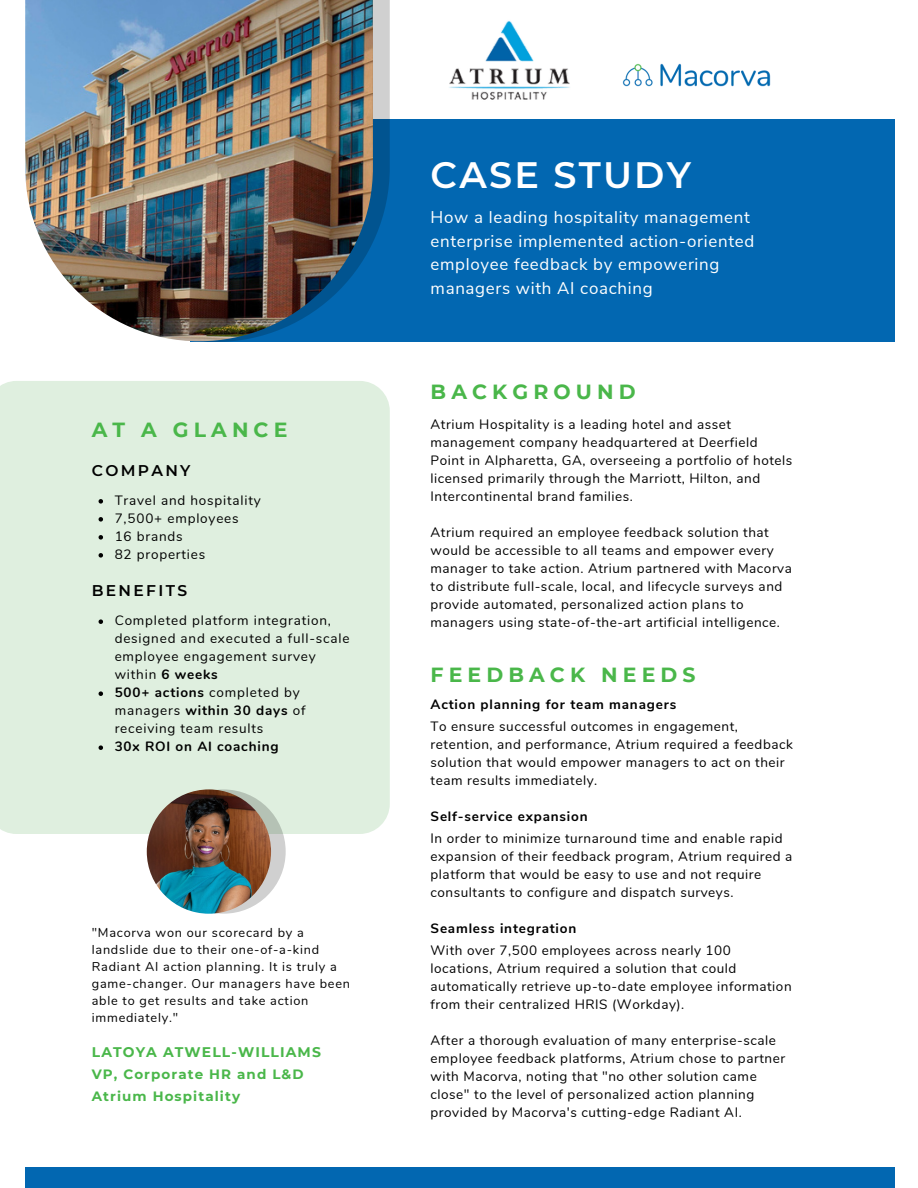
<style>
.page{position:relative;width:918px;height:1188px;background:#fff}
.page>*{position:absolute;margin:0;border:0;box-sizing:border-box;transform-origin:0 0}
.t1{font:600 36.75px "Montserrat";letter-spacing:.06em;color:#fff}
.t2{font:700 20.4px "Montserrat";letter-spacing:.25em;color:#4ab74a}
.t3{font:16.95px/23.7px "Nunito Sans";letter-spacing:.04em;color:#fff}
.t4{font:600 15.45px "Montserrat";letter-spacing:.15em;color:#000}
.t5{font:700 13.95px "Montserrat";letter-spacing:.08em;color:#4ab74a}
.t6{font:13.5px/18px "Nunito";letter-spacing:.04em;color:#000}
.t7{font:13.5px/18px "Nunito";letter-spacing:.06em;color:#000}
.t8{font:700 13.5px "Nunito Sans";letter-spacing:.06em;color:#000}
.t9{font:700 13.5px "Montserrat";letter-spacing:.08em;color:#4ab74a}
.t10{font:700 13.5px "Nunito";letter-spacing:.06em;color:#000}
.t11{font:12.75px/17px "Nunito";letter-spacing:.06em;color:#000}
.s1{font-weight:700}
</style>
<div class="page">
<div style="left:190px;top:119px;width:705px;height:222px;background:#0267b1"></div>
<svg style="left:190px;top:0;width:200px;height:342px"></svg>
<img style="left:25px;top:0;width:348px;height:341px">
<div style="left:0;top:381px;width:390px;height:453px;background:#dfefdf"></div>
<div style="left:25px;top:1167px;width:870px;height:21px;background:#0267b1"></div>
<svg style="left:161px;top:789px;width:125px;height:125px;background:#c7ccc7"></svg>
<img style="left:147px;top:789px;width:124px;height:125px;border-radius:50%">
<img style="left:622px;top:63px;width:149px;height:24px">
<img style="left:449px;top:20px;width:121px;height:80px">
<svg style="left:99px;top:619px;width:4px;height:5px"></svg>
<svg style="left:99px;top:691px;width:4px;height:5px"></svg>
<svg style="left:99px;top:745px;width:4px;height:5px"></svg>
<svg style="left:99px;top:499px;width:4px;height:5px"></svg>
<svg style="left:99px;top:517px;width:4px;height:5px"></svg>
<svg style="left:99px;top:535px;width:4px;height:5px"></svg>
<svg style="left:99px;top:553px;width:4px;height:5px"></svg>
<p class="t2" style="left:92px;top:417px;width:197px">AT A GLANCE</p>
<p class="t4" style="left:92px;top:461px;width:100px">COMPANY</p>
<p class="t7" style="left:115px;top:491px;width:148px">Travel and hospitality</p>
<p class="t7" style="left:115px;top:509px;width:125px">7,500+ employees</p>
<p class="t7" style="left:115px;top:527px;width:69px">16 brands</p>
<p class="t7" style="left:115px;top:545px;width:92px">82 properties</p>
<p class="t4" style="left:92px;top:581px;width:97px">BENEFITS</p>
<p class="t7" style="left:115px;top:612px;width:236px">Completed platform integration, designed and executed a full-scale employee engagement survey within <span class="s1">6 weeks</span></p>
<p class="t7" style="left:115px;top:684px;width:192px"><span class="s1">500+ actions</span> completed by managers <span class="s1">within 30 days</span> of receiving team results</p>
<p class="t10" style="left:115px;top:737px;width:165px">30x ROI on AI coaching</p>
<p class="t11" style="left:92px;top:924px;width:260px">"Macorva won our scorecard by a landslide due to their one-of-a-kind<br>Radiant AI action planning. It is truly a game-changer. Our managers have been able to get results and take action immediately."</p>
<p class="t5" style="left:92px;top:1044px;width:231px">LATOYA ATWELL-WILLIAMS</p>
<p class="t9" style="left:92px;top:1066px;width:213px">VP, Corporate HR and L&amp;D</p>
<p class="t9" style="left:92px;top:1087px;width:150px">Atrium Hospitality</p>
<p class="t1" style="left:431px;top:153px;width:262px">CASE STUDY</p>
<p class="t3" style="left:431px;top:206px;width:325px">How a leading hospitality management enterprise implemented action-oriented employee feedback by empowering managers with AI coaching</p>
<p class="t2" style="left:431px;top:380px;width:207px">BACKGROUND</p>
<p class="t6" style="left:431px;top:416px;width:363px">Atrium Hospitality is a leading hotel and asset management company headquartered at Deerfield Point in Alpharetta, GA, overseeing a portfolio of hotels licensed primarily through the Marriott, Hilton, and Intercontinental brand families.</p>
<p class="t6" style="left:431px;top:524px;width:363px">Atrium required an employee feedback solution that would be accessible to all teams and empower every manager to take action. Atrium partnered with Macorva to distribute full-scale, local, and lifecycle surveys and provide automated, personalized action plans to managers using state-of-the-art artificial intelligence.</p>
<p class="t2" style="left:431px;top:662px;width:266px">FEEDBACK NEEDS</p>
<p class="t8" style="left:431px;top:696px;width:247px">Action planning for team managers</p>
<p class="t6" style="left:431px;top:718px;width:364px">To ensure successful outcomes in engagement, retention, and performance, Atrium required a feedback solution that would empower managers to act on their team results immediately.</p>
<p class="t8" style="left:431px;top:807px;width:159px">Self-service expansion</p>
<p class="t6" style="left:431px;top:829px;width:363px">In order to minimize turnaround time and enable rapid expansion of their feedback program, Atrium required a platform that would be easy to use and not require consultants to configure and dispatch surveys.</p>
<p class="t8" style="left:431px;top:920px;width:147px">Seamless integration</p>
<p class="t6" style="left:431px;top:942px;width:363px">With over 7,500 employees across nearly 100 locations, Atrium required a solution that could automatically retrieve up-to-date employee information from their centralized HRIS (Workday).</p>
<p class="t6" style="left:431px;top:1032px;width:356px">After a thorough evaluation of many enterprise-scale employee feedback platforms, Atrium chose to partner with Macorva, noting that "no other solution came close" to the level of personalized action planning provided by Macorva's cutting-edge Radiant AI.</p>
</div>
